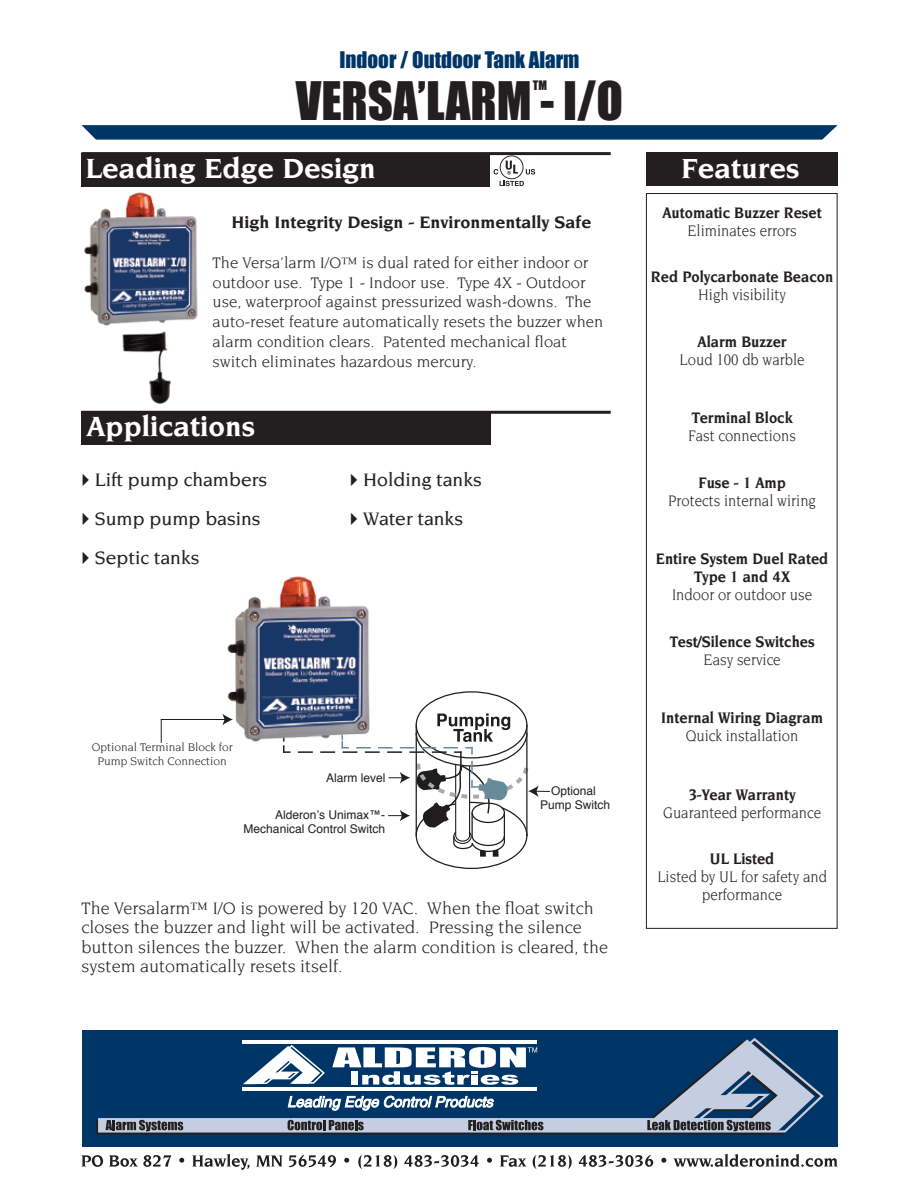
<style>
.page{position:relative;width:918px;height:1188px;background:#fff}
.page>*{position:absolute;margin:0;border:0;box-sizing:border-box;transform-origin:0 0}
.t1{font:48.75px "Impact";color:#231f20}
.t2{font:700 30px "Novarese Std";color:#fff}
.t3{font:21px "Impact";color:#003667}
.t4{font:500 19.5px "Novarese Std";color:#231f20}
.t5{font:18px/19.5px "Novarese Std";color:#231f20}
.t6{font:700 18px "Novarese Std";color:#231f20}
.t7{font:16.5px/19.8px "Novarese Std";color:#231f20}
.t8{font:16.5px/18px "Novarese Std";color:#231f20;text-align:center;scale:.9 1}
.t9{font:700 16.5px/18px "Novarese Std";color:#231f20;text-align:center;scale:.9 1}
.t10{font:12px/14.4px "Helvetica";color:#231f20;text-align:center}
.t11{font:12px/14.4px "Novarese Std";color:#231f20;text-align:center}
.t12{font:12px "Impact";color:#231f20}
</style>
<div class="page">
<div style="left:82px;top:1030px;width:756px;height:117px;background:#003667"></div>
<svg style="left:96px;top:1038px;width:728px;height:97px"></svg>
<svg style="left:82px;top:1155px;width:21px;height:12px"></svg>
<svg style="left:109px;top:1155px;width:62px;height:12px"></svg>
<svg style="left:179px;top:1158px;width:5px;height:5px"></svg>
<svg style="left:192px;top:1154px;width:58px;height:16px"></svg>
<svg style="left:256px;top:1155px;width:26px;height:12px"></svg>
<svg style="left:289px;top:1155px;width:47px;height:12px"></svg>
<svg style="left:344px;top:1158px;width:5px;height:5px"></svg>
<svg style="left:358px;top:1155px;width:39px;height:14px"></svg>
<svg style="left:404px;top:1155px;width:75px;height:12px"></svg>
<svg style="left:487px;top:1158px;width:5px;height:5px"></svg>
<svg style="left:500px;top:1155px;width:26px;height:12px"></svg>
<svg style="left:533px;top:1155px;width:39px;height:14px"></svg>
<svg style="left:579px;top:1155px;width:74px;height:12px"></svg>
<svg style="left:661px;top:1158px;width:5px;height:5px"></svg>
<svg style="left:673px;top:1154px;width:165px;height:13px"></svg>
<svg style="left:82px;top:125px;width:756px;height:15px;background:#0d406f"></svg>
<hr style="left:82px;top:152px;width:529px;height:3px;background:#231f20">
<div style="left:646px;top:193px;width:192px;height:736px;border:1px solid #231f20"></div>
<div style="left:82px;top:154px;width:408px;height:33px;background:#231f20"></div>
<div style="left:646px;top:152px;width:192px;height:33px;background:#231f20"></div>
<div style="left:82px;top:411px;width:409px;height:33px;background:#231f20"></div>
<hr style="left:82px;top:411px;width:529px;height:3px;background:#231f20">
<img style="left:84px;top:192px;width:114px;height:134px">
<svg style="left:494px;top:155px;width:41px;height:31px"></svg>
<img style="left:122px;top:331px;width:49px;height:73px">
<svg style="left:283px;top:745px;width:8px;height:8px"></svg>
<svg style="left:298px;top:713px;width:252px;height:156px"></svg>
<img style="left:227px;top:576px;width:149px;height:169px">
<hr style="left:161px;top:719px;width:67px;height:1px;background:#201d1e">
<svg style="left:222px;top:714px;width:11px;height:11px"></svg>
<svg style="left:161px;top:720px;width:1px;height:23px"></svg>
<p class="t3" style="left:340px;top:43px;width:241px">Indoor / Outdoor Tank Alarm</p>
<h1 class="t1" style="left:296px;top:63px;width:329px">VERSA’LARM - I/O</h1>
<p class="t12" style="left:533px;top:76px;width:16px">TM</p>
<h2 class="t2" style="left:86px;top:152px;width:292px">Leading Edge Design</h2>
<h2 class="t2" style="left:681px;top:151px;width:120px">Features</h2>
<p class="t9" style="left:663px;top:203px;width:178px">Automatic Buzzer Reset</p>
<p class="t8" style="left:687px;top:221px;width:123px">Eliminates errors</p>
<p class="t9" style="left:651px;top:268px;width:204px">Red Polycarbonate Beacon</p>
<p class="t8" style="left:698px;top:286px;width:99px">High visibility</p>
<p class="t9" style="left:698px;top:332px;width:101px">Alarm Buzzer</p>
<p class="t8" style="left:680px;top:350px;width:140px">Loud 100 db warble</p>
<p class="t6" style="left:231px;top:212px;width:362px">High Integrity Design - Environmentally Safe</p>
<p class="t7" style="left:213px;top:252px;width:392px">The Versa’larm I/O™ is dual rated for either indoor or outdoor use. Type 1 - Indoor use. Type 4X - Outdoor use, waterproof against pressurized wash-downs. The auto-reset feature automatically resets the buzzer when alarm condition clears. Patented mechanical float switch eliminates hazardous mercury.</p>
<h2 class="t2" style="left:87px;top:409px;width:170px">Applications</h2>
<p class="t4" style="left:75px;top:469px;width:193px">✔Lift pump chambers</p>
<p class="t4" style="left:75px;top:508px;width:187px">✔Sump pump basins</p>
<p class="t4" style="left:75px;top:547px;width:125px">✔Septic tanks</p>
<p class="t4" style="left:344px;top:469px;width:140px">✔Holding tanks</p>
<p class="t4" style="left:344px;top:508px;width:121px">✔Water tanks</p>
<p class="t11" style="left:92px;top:740px;width:143px">Optional Terminal Block for<br>Pump Switch Connection</p>
<p class="t10" style="left:326px;top:771px;width:61px">Alarm level</p>
<p class="t10" style="left:244px;top:809px;width:143px;line-height:13.5px;text-align:right">Alderon’s Unimax™-<br>Mechanical Control Switch</p>
<p class="t10" style="left:540px;top:784px;width:72px">Optional<br>Pump Switch</p>
<p class="t5" style="left:82px;top:898px;width:528px">The Versalarm™ I/O is powered by 120 VAC. When the float switch closes the buzzer and light will be activated. Pressing the silence button silences the buzzer. When the alarm condition is cleared, the system automatically resets itself.</p>
<p class="t9" style="left:691px;top:409px;width:114px">Terminal Block</p>
<p class="t8" style="left:688px;top:427px;width:121px">Fast connections</p>
<p class="t9" style="left:698px;top:473px;width:99px">Fuse - 1 Amp</p>
<p class="t8" style="left:668px;top:491px;width:166px">Protects internal wiring</p>
<p class="t9" style="left:656px;top:550px;width:193px">Entire System Duel Rated<br>Type 1 and 4X</p>
<p class="t8" style="left:672px;top:586px;width:157px">Indoor or outdoor use</p>
<p class="t9" style="left:670px;top:632px;width:163px">Test/Silence Switches</p>
<p class="t8" style="left:704px;top:650px;width:87px">Easy service</p>
<p class="t9" style="left:661px;top:709px;width:181px">Internal Wiring Diagram</p>
<p class="t8" style="left:686px;top:727px;width:127px">Quick installation</p>
<p class="t9" style="left:689px;top:785px;width:120px">3-Year Warranty</p>
<p class="t8" style="left:663px;top:803px;width:177px">Guaranteed performance</p>
<p class="t9" style="left:710px;top:850px;width:73px">UL Listed</p>
<p class="t8" style="left:657px;top:868px;width:190px">Listed by UL for safety and performance</p>
</div>
